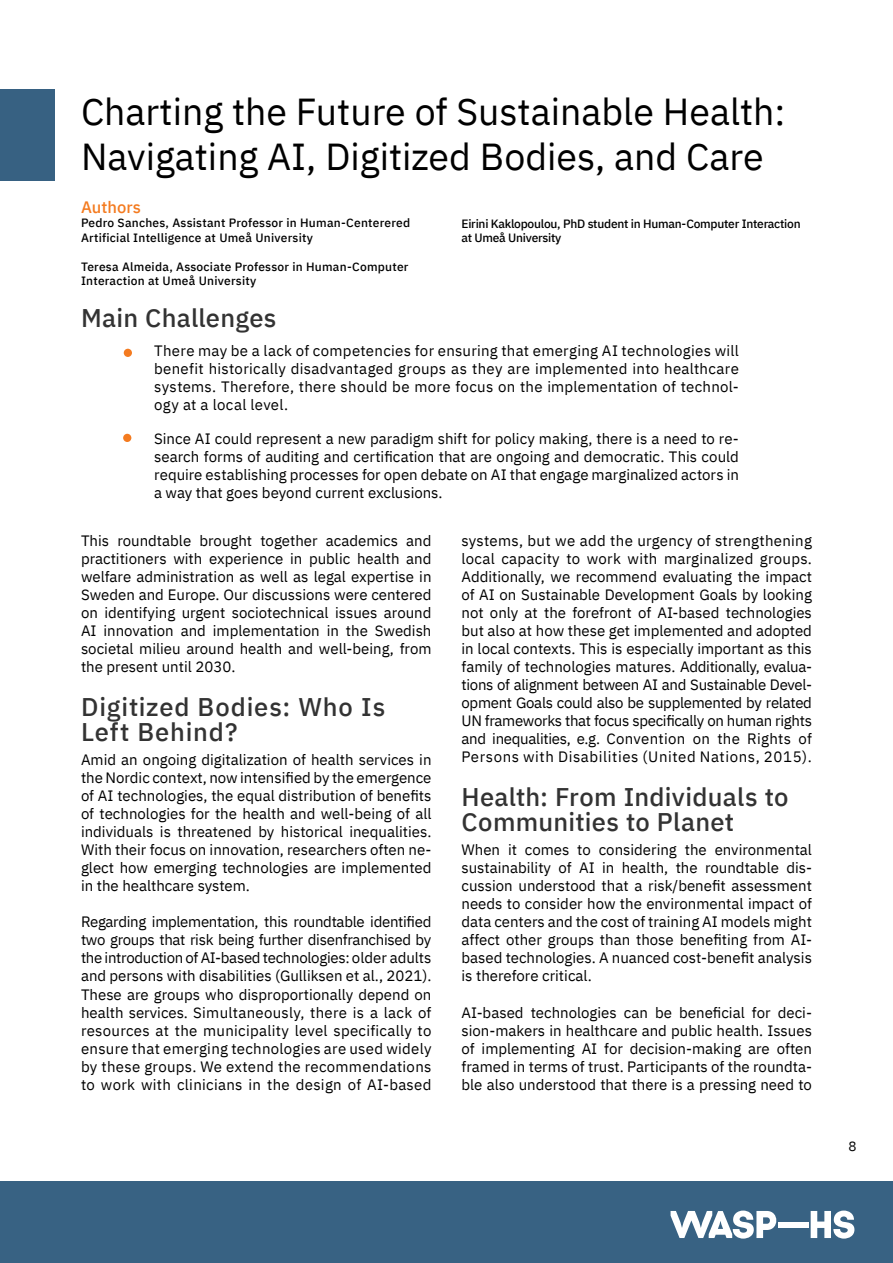
<style>
.page{position:relative;width:893px;height:1263px;background:#fff}
.page>*{position:absolute;margin:0;border:0;box-sizing:border-box;transform-origin:0 0}
.t1{font:37.5px/45px "IBM Plex Sans";color:#000}
.t2{font:500 25.5px/25.5px "IBM Plex Sans";letter-spacing:.015em;color:#333}
.t3{font:500 25.5px/25.5px "IBM Plex Sans";letter-spacing:.035em;color:#333}
.t4{font:500 16.5px "IBM Plex Sans";color:#f47b20}
.t5{font:15px/18px "IBM Plex Sans";color:#000;text-align:justify}
.t6{font:15px/18px "IBM Plex Sans";letter-spacing:.01em;color:#000101;text-align:justify}
.t7{font:13.5px "IBM Plex Sans";color:#000}
.t8{font:500 12px/14.4px "IBM Plex Sans";letter-spacing:.02em;color:#000}
.t9{font:500 12px/14.4px "IBM Plex Sans";letter-spacing:-.02em;color:#000}
</style>
<div class="page">
<div style="left:0;top:1182px;width:893px;height:81px;background:#386283"></div>
<div style="left:778px;top:1222px;width:30px;height:6px;background:#fff"></div>
<svg style="left:811px;top:1210px;width:43px;height:28px"></svg>
<svg style="left:670px;top:1210px;width:107px;height:28px"></svg>
<div style="left:0;top:89px;width:54px;height:92px;background:#376182"></div>
<div style="left:124px;top:349px;width:8px;height:8px;background:#f47b20;border-radius:50%"></div>
<div style="left:123px;top:434px;width:8px;height:8px;background:#f47b20;border-radius:50%"></div>
<h1 class="t1" style="left:81px;top:86px;width:706px">Charting the Future of Sustainable Health:<br>Navigating AI, Digitized Bodies, and Care</h1>
<p class="t4" style="left:81px;top:194px;width:61px">Authors</p>
<p class="t8" style="left:81px;top:215px;width:331px">Pedro Sanches, Assistant Professor in Human-Centerered<br>Artificial Intelligence at Umeå University</p>
<p class="t8" style="left:81px;top:258px;width:329px">Teresa Almeida, Associate Professor in Human-Computer<br>Interaction at Umeå University</p>
<h2 class="t2" style="left:81px;top:303px;width:197px">Main Challenges</h2>
<p class="t9" style="left:461px;top:216px;width:341px">Eirini Kaklopoulou, PhD student in Human-Computer Interaction at Umeå University</p>
<p class="t6" style="left:154px;top:340px;width:586px">There may be a lack of competencies for ensuring that emerging AI technologies will benefit historically disadvantaged groups as they are implemented into healthcare systems. Therefore, there should be more focus on the implementation of technol&shy;ogy at a local level.</p>
<p class="t6" style="left:154px;top:428px;width:586px">Since AI could represent a new paradigm shift for policy making, there is a need to re&shy;search forms of auditing and certification that are ongoing and democratic. This could require establishing processes for open debate on AI that engage marginalized actors in a way that goes beyond current exclusions.</p>
<p class="t5" style="left:81px;top:531px;width:352px">This roundtable brought together academics and practitioners with experience in public health and welfare administration as well as legal expertise in Sweden and Europe. Our discussions were centered on identifying urgent sociotechnical issues around AI innovation and implementation in the Swedish societal milieu around health and well-being, from the present until 2030.</p>
<h2 class="t3" style="left:81px;top:692px;width:306px">Digitized Bodies: Who Is<br>Left Behind?</h2>
<p class="t5" style="left:81px;top:750px;width:352px">Amid an ongoing digitalization of health services in the Nordic context, now intensified by the emergence of AI technologies, the equal distribution of benefits of technologies for the health and well-being of all individuals is threatened by historical inequalities.<br>With their focus on innovation, researchers often ne&shy;glect how emerging technologies are implemented in the healthcare system.</p>
<p class="t5" style="left:81px;top:912px;width:352px">Regarding implementation, this roundtable identified two groups that risk being further disenfranchised by the introduction of AI-based technologies: older adults and persons with disabilities (Gulliksen et al., 2021).<br>These are groups who disproportionally depend on health services. Simultaneously, there is a lack of resources at the municipality level specifically to ensure that emerging technologies are used widely by these groups. We extend the recommendations to work with clinicians in the design of AI-based</p>
<p class="t5" style="left:461px;top:531px;width:352px">systems, but we add the urgency of strengthening local capacity to work with marginalized groups.<br>Additionally, we recommend evaluating the impact of AI on Sustainable Development Goals by looking not only at the forefront of AI-based technologies but also at how these get implemented and adopted in local contexts. This is especially important as this family of technologies matures. Additionally, evalua&shy;tions of alignment between AI and Sustainable Devel&shy;opment Goals could also be supplemented by related UN frameworks that focus specifically on human rights and inequalities, e.g. Convention on the Rights of Persons with Disabilities (United Nations, 2015).</p>
<h2 class="t2" style="left:461px;top:782px;width:329px">Health: From Individuals to<br>Communities to Planet</h2>
<p class="t5" style="left:461px;top:840px;width:352px">When it comes to considering the environmental sustainability of AI in health, the roundtable dis&shy;cussion understood that a risk/benefit assessment needs to consider how the environmental impact of data centers and the cost of training AI models might affect other groups than those benefiting from AI&shy;based technologies. A nuanced cost-benefit analysis is therefore critical.</p>
<p class="t5" style="left:461px;top:1002px;width:352px">AI-based technologies can be beneficial for deci&shy;sion-makers in healthcare and public health. Issues of implementing AI for decision-making are often framed in terms of trust. Participants of the roundta&shy;ble also understood that there is a pressing need to</p>
<p class="t7" style="left:849px;top:1136px;width:10px">8</p>
</div>
